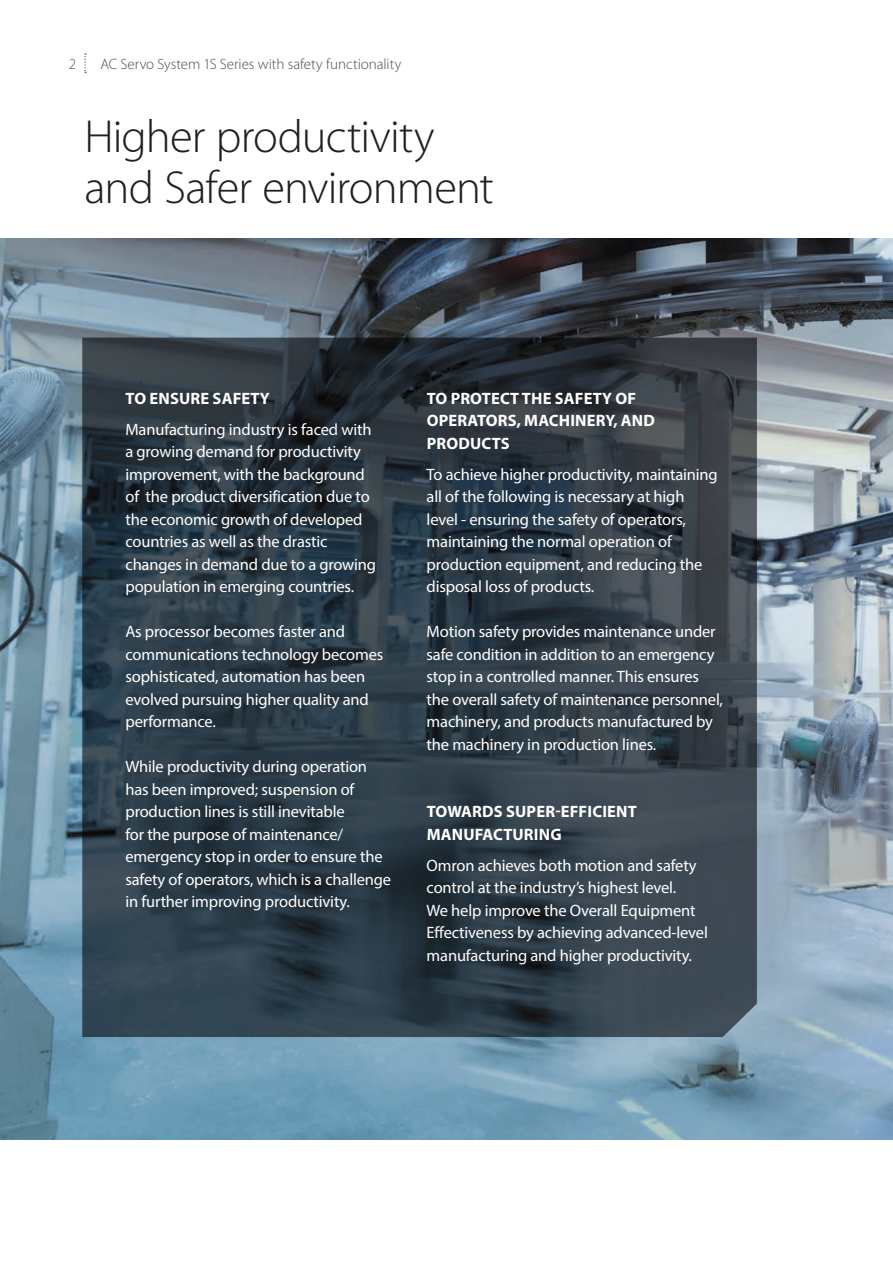
<style>
.page{position:relative;width:893px;height:1263px;background:#fff}
.page>*{position:absolute;margin:0;border:0;box-sizing:border-box;transform-origin:0 0}
.t1{font:300 46.5px/51px "Myriad Pro";letter-spacing:-.02em;color:#231f20}
.t2{font:16.5px/22.5px "Myriad Pro";letter-spacing:-.01em;color:#fff}
.t3{font:700 16.5px/22.5px "Myriad Pro";letter-spacing:.01em;color:#fff}
.t4{font:300 15px "Myriad Pro";letter-spacing:-.005em;color:#4b4c4d}
</style>
<div class="page">
<svg style="left:84px;top:53px;width:2px;height:20px"></svg>
<img style="left:0;top:238px;width:893px;height:902px">
<svg style="left:82px;top:338px;width:675px;height:699px;background:#2f3c46"></svg>
<p class="t4" style="left:69px;top:56px;width:9px">2</p>
<p class="t4" style="left:100px;top:56px;width:302px">AC Servo System 1S Series with safety functionality</p>
<h1 class="t1" style="left:84px;top:112px;width:411px">Higher productivity and Safer environment</h1>
<p class="t3" style="left:126px;top:386px;width:146px">TO ENSURE SAFETY</p>
<p class="t2" style="left:125px;top:418px;width:252px">Manufacturing industry is faced with a growing demand for productivity improvement, with the background of the product diversification due to the economic growth of developed countries as well as the drastic changes in demand due to a growing population in emerging countries.</p>
<p class="t2" style="left:125px;top:620px;width:259px">As processor becomes faster and communications technology becomes sophisticated, automation has been evolved pursuing higher quality and performance.</p>
<p class="t2" style="left:125px;top:755px;width:267px">While productivity during operation has been improved; suspension of production lines is still inevitable<br>for the purpose of maintenance/ emergency stop in order to ensure the safety of operators, which is a challenge in further improving productivity.</p>
<p class="t3" style="left:427px;top:386px;width:230px">TO PROTECT THE SAFETY OF<br>OPERATORS, MACHINERY, AND<br>PRODUCTS</p>
<p class="t2" style="left:427px;top:463px;width:293px">To achieve higher productivity, maintaining all of the following is necessary at high level - ensuring the safety of operators, maintaining the normal operation of production equipment, and reducing the disposal loss of products.</p>
<p class="t2" style="left:427px;top:620px;width:298px">Motion safety provides maintenance under safe condition in addition to an emergency stop in a controlled manner. This ensures the overall safety of maintenance personnel, machinery, and products manufactured by the machinery in production lines.</p>
<p class="t3" style="left:427px;top:800px;width:211px">TOWARDS SUPER-EFFICIENT<br>MANUFACTURING</p>
<p class="t2" style="left:427px;top:854px;width:283px">Omron achieves both motion and safety control at the industry’s highest level.<br>We help improve the Overall Equipment Effectiveness by achieving advanced-level manufacturing and higher productivity.</p>
</div>
